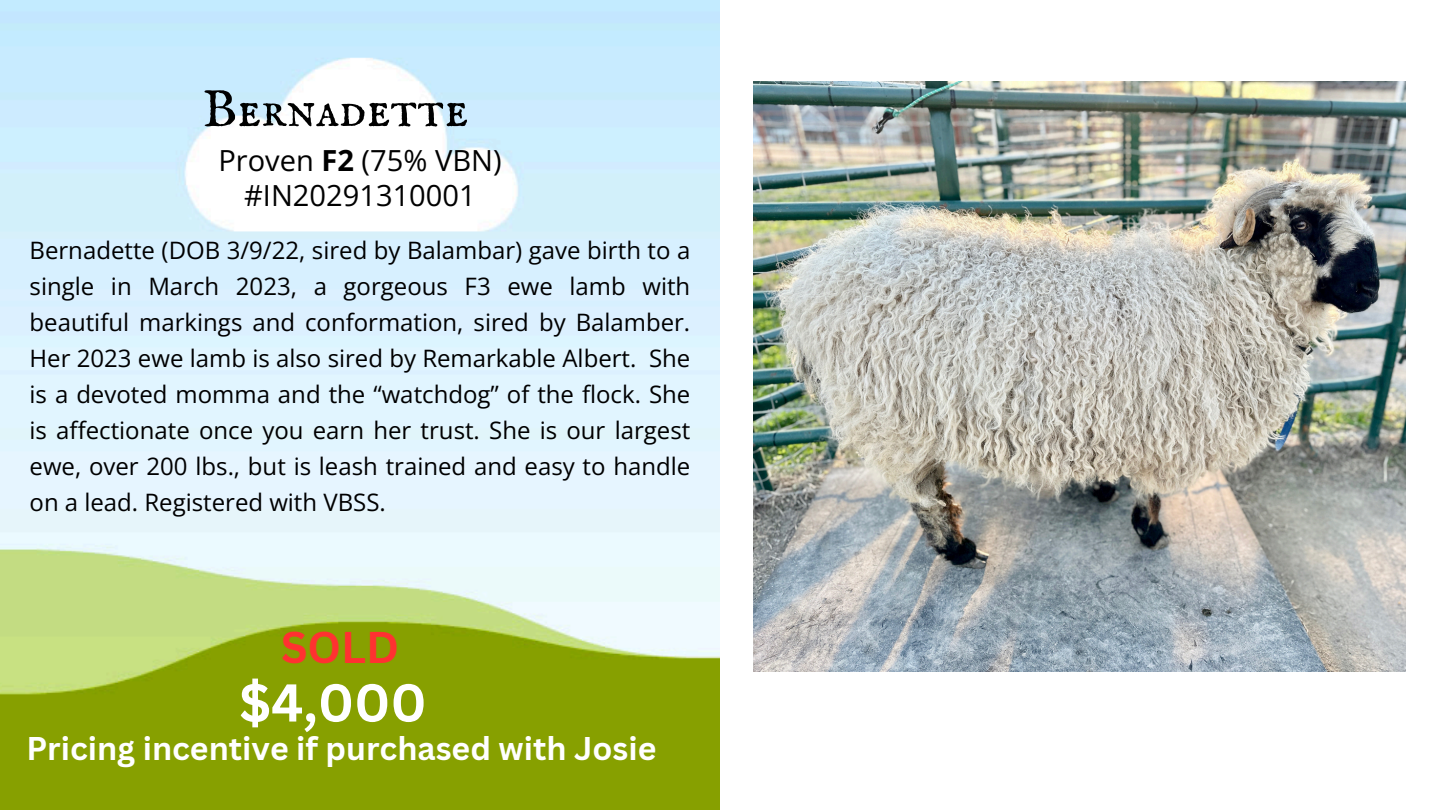
<style>
.page{position:relative;width:1440px;height:810px;background:#fff}
.page>*{position:absolute;margin:0;border:0;box-sizing:border-box;transform-origin:0 0}
.t1{font:52.5px "IM FELL English SC";color:#000}
.t2{font:700 52px "Canva Sans";color:#fff}
.t3{font:700 43.2px "Canva Sans";color:#ff3131}
.t4{font:700 32px "Canva Sans";color:#fff}
.t5{font:29.1px/34.5px "Open Sans";color:#000;text-align:center}
.t6{font:24px/36px "Open Sans";color:#000;text-align:justify}
.s1{font-weight:700}
</style>
<div class="page">
<img style="left:0;top:0;width:720px;height:810px">
<img style="left:753px;top:81px;width:653px;height:591px">
<h1 class="t1" style="left:202px;top:79px;width:267px">Bernadette</h1>
<h1 class="t5" style="left:218px;top:142px;width:285px">Proven <span class="s1">F2</span> (75% VBN) #IN20291310001</h1>
<p class="t6" style="left:30px;top:231px;width:662px">Bernadette (DOB 3/9/22, sired by Balambar) gave birth to a single in March 2023, a gorgeous F3 ewe lamb with beautiful markings and conformation, sired by Balamber.<br>Her 2023 ewe lamb is also sired by Remarkable Albert. She is a devoted momma and the “watchdog” of the flock. She is affectionate once you earn her trust. She is our largest ewe, over 200 lbs., but is leash trained and easy to handle on a lead. Registered with VBSS.</p>
<p class="t3" style="left:281px;top:616px;width:120px">SOLD</p>
<h2 class="t2" style="left:239px;top:666px;width:189px">$4,000</h2>
<h2 class="t4" style="left:26px;top:726px;width:632px">Pricing incentive if purchased with Josie</h2>
</div>
